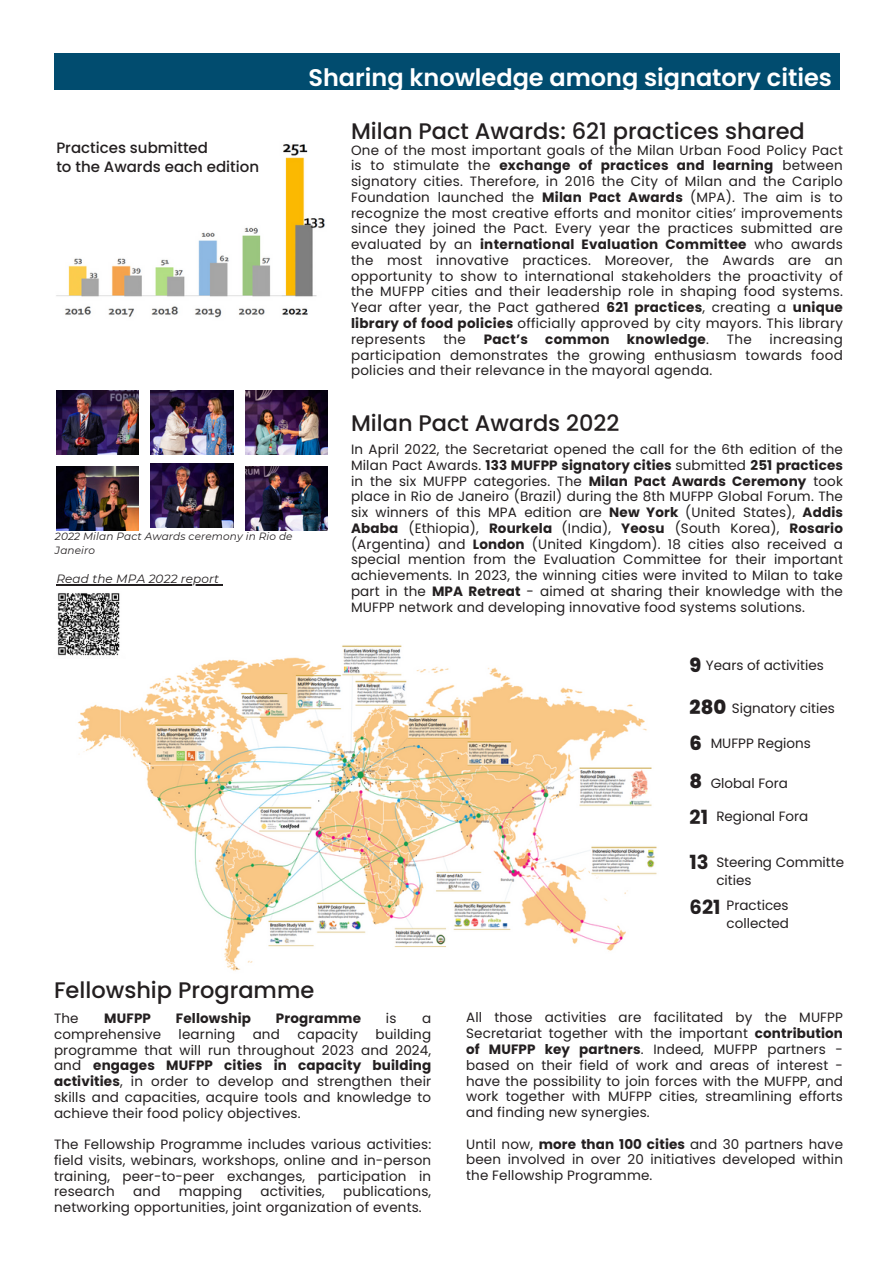
<style>
.page{position:relative;width:893px;height:1264px;background:#fff}
.page>*{position:absolute;margin:0;border:0;box-sizing:border-box;transform-origin:0 0}
.t1{font:600 24px "Poppins";color:#fff}
.t2{font:500 22.5px "Poppins";color:#231f20}
.t3{font:700 19.5px "Poppins";color:#231f20}
.t4{font:800 19.5px/41.7px "Poppins";color:#231f20}
.t5{font:500 15px/19.2px "Poppins";color:#231f20}
.t6{font:13.5px/15.8px "Poppins";letter-spacing:.01em;color:#231f20;text-align:justify}
.t7{font:700 13.5px "Poppins";letter-spacing:.01em;color:#231f20}
.t8{font:italic 12px "Montserrat";letter-spacing:.01em;color:#231f20}
.t9{font:italic 10.5px/14px "Montserrat";letter-spacing:.01em;color:#231f20}
.s1{font-weight:700}
.s2{font-weight:400}
</style>
<div class="page">
<div style="left:54px;top:54px;width:785px;height:36px;background:#014c6f"></div>
<img style="left:56px;top:390px;width:82px;height:65px">
<img style="left:151px;top:390px;width:82px;height:65px">
<img style="left:245px;top:390px;width:83px;height:65px">
<img style="left:56px;top:466px;width:82px;height:64px">
<img style="left:151px;top:463px;width:82px;height:64px">
<img style="left:245px;top:466px;width:83px;height:64px">
<img style="left:56px;top:144px;width:269px;height:174px">
<img style="left:78px;top:645px;width:579px;height:326px">
<img style="left:57px;top:593px;width:68px;height:65px">
<hr style="left:56px;top:584px;width:163px;height:1px;background:#231f20">
<h4 class="t5" style="left:56px;top:138px;width:204px">Practices submitted<br>to the Awards each edition</h4>
<h4 class="t9" style="left:55px;top:529px;width:239px">2022 Milan Pact Awards ceremony in Rio de<br>Janeiro</h4>
<h4 class="t8" style="left:56px;top:571px;width:164px">Read the MPA 2022 report</h4>
<h4 class="t1" style="left:308px;top:60px;width:525px">Sharing knowledge among signatory cities</h4>
<p class="t2" style="left:351px;top:115px;width:455px">Milan Pact Awards: 621 practices shared</p>
<h2 class="t6" style="left:351px;top:142px;width:493px">One of the most important goals of the Milan Urban Food Policy Pact is to stimulate the <span class="s1">exchange of practices and learning</span> between signatory cities. Therefore, in 2016 the City of Milan and the Cariplo Foundation launched the <span class="s1">Milan Pact Awards</span> (MPA). The aim is to recognize the most creative efforts and monitor cities’ improvements since they joined the Pact. Every year the practices submitted are evaluated by an <span class="s1">international Evaluation Committee</span> who awards the most innovative practices. Moreover, the Awards are an opportunity to show to international stakeholders the proactivity of the MUFPP cities and their leadership role in shaping food systems.<br>Year after year, the Pact gathered <span class="s1">621 practices</span>, creating a <span class="s1">unique library of food policies</span> officially approved by city mayors. This library represents</h2>
<h2 class="t6" style="left:351px;top:331px;width:493px;text-indent:418px">increasing participation demonstrates the growing enthusiasm towards food policies and their relevance in the mayoral agenda.</h2>
<h2 class="t6" style="left:443px;top:331px;width:24px">the</h2>
<h2 class="t7" style="left:483px;top:329px;width:46px">Pact’s</h2>
<h2 class="t7" style="left:545px;top:329px;width:66px">common</h2>
<h2 class="t7" style="left:627px;top:329px;width:83px">knowledge<span class="s2">.</span></h2>
<h2 class="t6" style="left:726px;top:331px;width:26px">The</h2>
<p class="t2" style="left:351px;top:407px;width:270px">Milan Pact Awards 2022</p>
<p class="t6" style="left:351px;top:441px;width:493px">In April 2022, the Secretariat opened the call for the 6th edition of the Milan Pact Awards. <span class="s1">133 MUFPP signatory cities</span> submitted <span class="s1">251 practices </span>in the six MUFPP categories. The <span class="s1">Milan Pact Awards Ceremony</span> took place in Rio de Janeiro (Brazil) during the 8th MUFPP Global Forum. The six winners of this MPA edition are <span class="s1">New York</span> (United States), <span class="s1">Addis Ababa</span> (Ethiopia), <span class="s1">Rourkela</span> (India), <span class="s1">Yeosu</span> (South Korea), <span class="s1">Rosario </span>(Argentina) and <span class="s1">London</span> (United Kingdom). 18 cities also received a special mention from the Evaluation Committee for their important achievements. In 2023, the winning cities were invited to Milan to take part in the <span class="s1">MPA Retreat</span> - aimed at sharing their knowledge with the MUFPP network and developing innovative food systems solutions.</p>
<h2 class="t4" style="left:689px;top:644px;width:38px">9<br>280</h2>
<h2 class="t4" style="left:689px;top:723px;width:14px;line-height:38.2px">6<br>8</h2>
<h2 class="t3" style="left:689px;top:803px;width:20px">21</h2>
<h2 class="t3" style="left:689px;top:848px;width:21px">13</h2>
<h4 class="t3" style="left:689px;top:893px;width:32px">621</h4>
<h4 class="t6" style="left:706px;top:657px;width:119px">Years of activities</h4>
<h4 class="t6" style="left:731px;top:700px;width:105px">Signatory cities</h4>
<h4 class="t6" style="left:710px;top:735px;width:102px">MUFPP Regions</h4>
<h4 class="t6" style="left:710px;top:775px;width:79px">Global Fora</h4>
<h4 class="t6" style="left:716px;top:808px;width:93px">Regional Fora</h4>
<h4 class="t6" style="left:716px;top:853px;width:129px;line-height:18px">Steering Committe cities</h4>
<h4 class="t6" style="left:726px;top:896px;width:64px;line-height:18px">Practices collected</h4>
<p class="t2" style="left:54px;top:974px;width:262px">Fellowship Programme</p>
<p class="t6" style="left:54px;top:1010px;width:26px">The</p>
<p class="t7" style="left:104px;top:1008px;width:48px">MUFPP</p>
<p class="t7" style="left:176px;top:1008px;width:77px">Fellowship</p>
<p class="t7" style="left:276px;top:1008px;width:87px">Programme</p>
<p class="t6" style="left:386px;top:1010px;width:12px">is</p>
<p class="t6" style="left:422px;top:1010px;width:11px">a</p>
<p class="t6" style="left:54px;top:1026px;width:109px">comprehensive</p>
<p class="t6" style="left:178px;top:1026px;width:58px">learning</p>
<p class="t6" style="left:253px;top:1026px;width:29px">and</p>
<p class="t6" style="left:297px;top:1026px;width:62px">capacity</p>
<p class="t6" style="left:54px;top:1026px;width:378px;text-indent:321px">building programme that will run throughout 2023 and 2024, and <span class="s1">engages MUFPP cities in capacity building activities</span>, in order to develop and strengthen their skills and capacities, acquire tools and knowledge to achieve their food policy objectives.</p>
<h5 class="t6" style="left:54px;top:1136px;width:378px">The Fellowship Programme includes various activities: field visits, webinars, workshops, online and in-person training, peer-to-peer exchanges, participation in research</h5>
<h5 class="t6" style="left:54px;top:1183px;width:378px;text-indent:289px">publications, networking opportunities, joint organization of events.</h5>
<h5 class="t6" style="left:133px;top:1183px;width:29px">and</h5>
<h5 class="t6" style="left:179px;top:1183px;width:65px">mapping</h5>
<h5 class="t6" style="left:260px;top:1183px;width:66px">activities,</h5>
<p class="t6" style="left:466px;top:1009px;width:378px">All those activities are facilitated by the MUFPP Secretariat together with the important <span class="s1">contribution of MUFPP key partners</span>. Indeed, MUFPP partners - based on their field of work and areas of interest - have the possibility to join forces with the MUFPP, and work together with MUFPP cities, streamlining efforts and finding new synergies.</p>
<h1 class="t6" style="left:466px;top:1135px;width:378px">Until now, <span class="s1">more than 100 cities</span> and 30 partners have been involved in over 20 initiatives developed within the Fellowship Programme.</h1>
</div>
